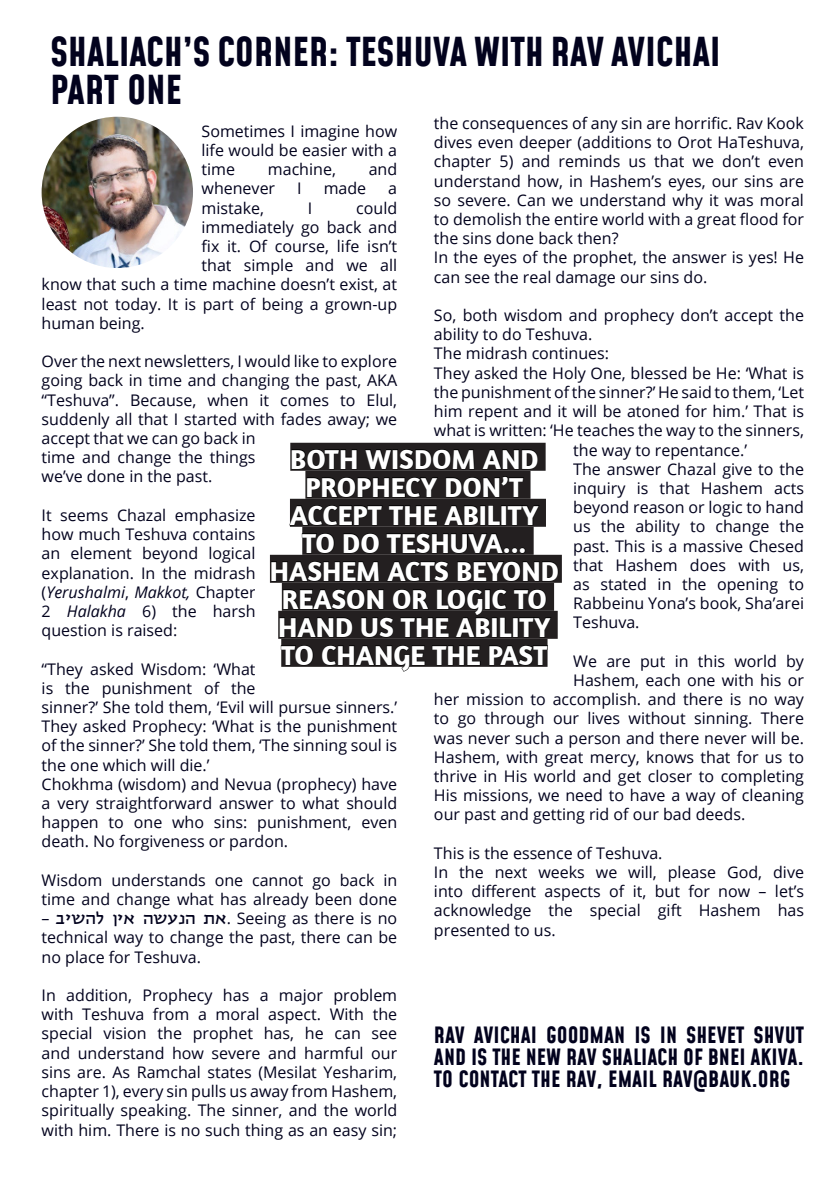
<style>
.page{position:relative;width:840px;height:1191px;background:#fff}
.page>*{position:absolute;margin:0;border:0;box-sizing:border-box;transform-origin:0 0}
.t1{font:700 39px "Mohave";letter-spacing:-.01em;color:#02021d}
.t2{font:700 28px/28px "Amaranth";color:#fff;text-align:center}
.t3{font:700 22px/22px "Mohave";color:#02021d}
.t4{font:16px/19.2px "Open Sans";color:#02021d;text-align:justify}
.t5{font:16px "Guttman Hatzvi";color:#02021d}
.s1{font-style:italic}
.s2{font-family:"Open Sans"}
.s3{font-family:"Guttman Hatzvi"}
</style>
<div class="page">
<img style="left:42px;top:117px;width:151px;height:151px;border-radius:76px">
<div style="left:290px;top:443px;width:255px;height:28px;background:#231f20"></div>
<div style="left:305px;top:471px;width:225px;height:28px;background:#484545"></div>
<div style="left:290px;top:499px;width:255px;height:28px;background:#231f20"></div>
<div style="left:302px;top:527px;width:231px;height:28px;background:#231f20"></div>
<div style="left:270px;top:555px;width:291px;height:28px;background:#231f20"></div>
<div style="left:282px;top:583px;width:271px;height:28px;background:#231f20"></div>
<div style="left:278px;top:611px;width:279px;height:28px;background:#231f20"></div>
<div style="left:281px;top:639px;width:266px;height:28px;background:#231f20"></div>
<svg style="left:291px;top:449px;width:247px;height:49px"></svg>
<svg style="left:289px;top:505px;width:148px;height:21px"></svg>
<svg style="left:444px;top:505px;width:34px;height:21px"></svg>
<div style="left:480px;top:506px;width:5px;height:19px;border:1px solid #000"></div>
<svg style="left:488px;top:505px;width:12px;height:21px"></svg>
<div style="left:501px;top:506px;width:5px;height:19px;border:1px solid #000"></div>
<svg style="left:506px;top:505px;width:33px;height:21px"></svg>
<svg style="left:301px;top:532px;width:34px;height:22px"></svg>
<svg style="left:343px;top:533px;width:36px;height:21px"></svg>
<svg style="left:386px;top:533px;width:139px;height:21px"></svg>
<svg style="left:271px;top:561px;width:108px;height:21px"></svg>
<svg style="left:387px;top:561px;width:62px;height:21px"></svg>
<svg style="left:457px;top:561px;width:101px;height:21px"></svg>
<svg style="left:279px;top:588px;width:272px;height:50px"></svg>
<svg style="left:280px;top:644px;width:34px;height:22px"></svg>
<svg style="left:321px;top:645px;width:104px;height:27px"></svg>
<svg style="left:432px;top:645px;width:49px;height:21px"></svg>
<svg style="left:489px;top:644px;width:59px;height:22px"></svg>
<p class="t1" style="left:50px;top:28px;width:671px">SHALIACH’S CORNER: TESHUVA WITH RAV AVICHAI</p>
<p class="t1" style="left:50px;top:66px;width:133px">PART ONE</p>
<p class="t4" style="left:434px;top:113px;width:371px">the consequences of any sin are horrific. Rav Kook dives even deeper (additions to Orot HaTeshuva, chapter 5) and reminds us that we don’t even understand how, in Hashem’s eyes, our sins are so severe. Can we understand why it was moral to demolish the entire world with a great flood for the sins done back then?</p>
<p class="t4" style="left:434px;top:248px;width:371px">In the eyes of the prophet, the answer is yes! He can see the real damage our sins do.</p>
<p class="t4" style="left:434px;top:305px;width:371px">So, both wisdom and prophecy don’t accept the ability to do Teshuva.</p>
<p class="t4" style="left:434px;top:344px;width:176px">The midrash continues:</p>
<p class="t4" style="left:434px;top:363px;width:371px">They asked the Holy One, blessed be He: ‘What is</p>
<p class="t4" style="left:434px;top:382px;width:371px">the punishment of the sinner?’ He said to them, ‘Let</p>
<p class="t4" style="left:434px;top:401px;width:371px">him repent and it will be atoned for him.’ That is</p>
<p class="t4" style="left:434px;top:420px;width:371px">what is written: ‘He teaches the way to the sinners,</p>
<p class="t4" style="left:573px;top:440px;width:175px">the way to repentance.’</p>
<p class="t4" style="left:573px;top:459px;width:232px">The answer Chazal give to the inquiry is that Hashem acts beyond reason or logic to hand us the ability to change the past. This is a massive Chesed that Hashem does with us, as stated in the opening to Rabbeinu Yona’s book, Sha’arei Teshuva.</p>
<p class="t4" style="left:573px;top:651px;width:232px">We are put in this world by</p>
<p class="t4" style="left:573px;top:670px;width:232px">Hashem, each one with his or</p>
<p class="t4" style="left:434px;top:689px;width:371px">her mission to accomplish. and there is no way</p>
<p class="t4" style="left:434px;top:708px;width:371px">to go through our lives without sinning. There</p>
<p class="t4" style="left:434px;top:728px;width:371px">was never such a person and there never will be.</p>
<p class="t4" style="left:434px;top:747px;width:371px">Hashem, with great mercy, knows that for us to</p>
<p class="t4" style="left:434px;top:766px;width:371px">thrive in His world and get closer to completing</p>
<p class="t4" style="left:434px;top:785px;width:371px">His missions, we need to have a way of cleaning</p>
<p class="t4" style="left:434px;top:804px;width:312px">our past and getting rid of our bad deeds.</p>
<p class="t4" style="left:434px;top:843px;width:230px">This is the essence of Teshuva.</p>
<p class="t4" style="left:434px;top:862px;width:371px">In the next weeks we will, please God, dive into different aspects of it, but for now – let’s acknowledge the special gift Hashem has presented to us.</p>
<p class="t4" style="left:201px;top:121px;width:197px">Sometimes I imagine how life would be easier with a time</p>
<p class="t4" style="left:268px;top:159px;width:69px">machine,</p>
<p class="t4" style="left:368px;top:159px;width:30px">and</p>
<p class="t4" style="left:201px;top:178px;width:75px">whenever</p>
<p class="t4" style="left:297px;top:178px;width:6px">I</p>
<p class="t4" style="left:323px;top:178px;width:44px">made</p>
<p class="t4" style="left:388px;top:178px;width:10px">a</p>
<p class="t4" style="left:201px;top:198px;width:64px">mistake,</p>
<p class="t4" style="left:308px;top:198px;width:6px">I</p>
<p class="t4" style="left:356px;top:198px;width:42px">could</p>
<p class="t4" style="left:201px;top:217px;width:197px">immediately go back and</p>
<p class="t4" style="left:201px;top:236px;width:197px">fix it. Of course, life isn’t</p>
<p class="t4" style="left:201px;top:255px;width:197px">that simple and we all</p>
<p class="t4" style="left:42px;top:274px;width:357px">know that such a time machine doesn’t exist, at</p>
<p class="t4" style="left:42px;top:294px;width:357px">least not today. It is part of being a grown-up</p>
<p class="t4" style="left:42px;top:313px;width:105px">human being.</p>
<p class="t4" style="left:42px;top:351px;width:357px;text-align:left">Over the next newsletters, I would like to explore going back in time and changing the past, AKA “Teshuva”. Because, when it comes to Elul, suddenly all that I started with fades away; we accept that we can go back in<br>time and change the things<br>we’ve done in the past.</p>
<p class="t4" style="left:42px;top:505px;width:215px">It seems Chazal emphasize how much Teshuva contains an element beyond logical explanation. In the midrash (<span class="s1">Yerushalmi</span>, <span class="s1">Makkot,</span> Chapter 2 <span class="s1">Halakha</span> 6) the harsh question is raised:</p>
<p class="t4" style="left:42px;top:658px;width:357px;text-align:left">“They asked Wisdom: ‘What<br>is the punishment of the<br>sinner?’ She told them, ‘Evil will pursue sinners.’ They asked Prophecy: ‘What is the punishment of the sinner?’ She told them, ‘The sinning soul is the one which will die.’</p>
<p class="t4" style="left:42px;top:774px;width:357px">Chokhma (wisdom) and Nevua (prophecy) have a very straightforward answer to what should happen to one who sins: punishment, even death. No forgiveness or pardon.</p>
<p class="t4" style="left:42px;top:870px;width:357px">Wisdom understands one cannot go back in time and change what has already been done</p>
<p class="t5" style="left:42px;top:909px;width:64px"><span class="s2">–</span> ב שי ה ל</p>
<p class="t5" style="left:112px;top:909px;width:24px">אי ן</p>
<p class="t5" style="left:143px;top:909px;width:54px">ה ש ע הנ</p>
<p class="t5" style="left:215px;top:909px;width:13px">א</p>
<p class="t2" style="left:270px;top:444px;width:290px">BOTH WISDOM AND<br>PROPHECY DON’T<br>ACCEPT THE ABILITY<br>TO DO TESHUVA...<br>HASHEM ACTS BEYOND<br>REASON OR LOGIC TO<br>HAND US THE ABILITY<br>TO CHANGE THE PAST</p>
<p class="t4" style="left:42px;top:908px;width:357px;text-indent:162px"><span class="s3">ת</span> . Seeing as there is no technical way to change the past, there can be no place for Teshuva.</p>
<p class="t4" style="left:42px;top:985px;width:357px">In addition, Prophecy has a major problem with Teshuva from a moral aspect. With the special vision the prophet has, he can see and understand how severe and harmful our sins are. As Ramchal states (Mesilat Yesharim, chapter 1), every sin pulls us away from Hashem, spiritually speaking. The sinner, and the world with him. There is no such thing as an easy sin;</p>
<p class="t3" style="left:434px;top:1025px;width:371px">RAV AVICHAI GOODMAN IS IN SHEVET SHVUT<br>AND IS THE NEW RAV SHALIACH OF BNEI AKIVA.</p>
<p class="t3" style="left:434px;top:1069px;width:358px">TO CONTACT THE RAV, EMAIL RAV@BAUK.ORG</p>
</div>
